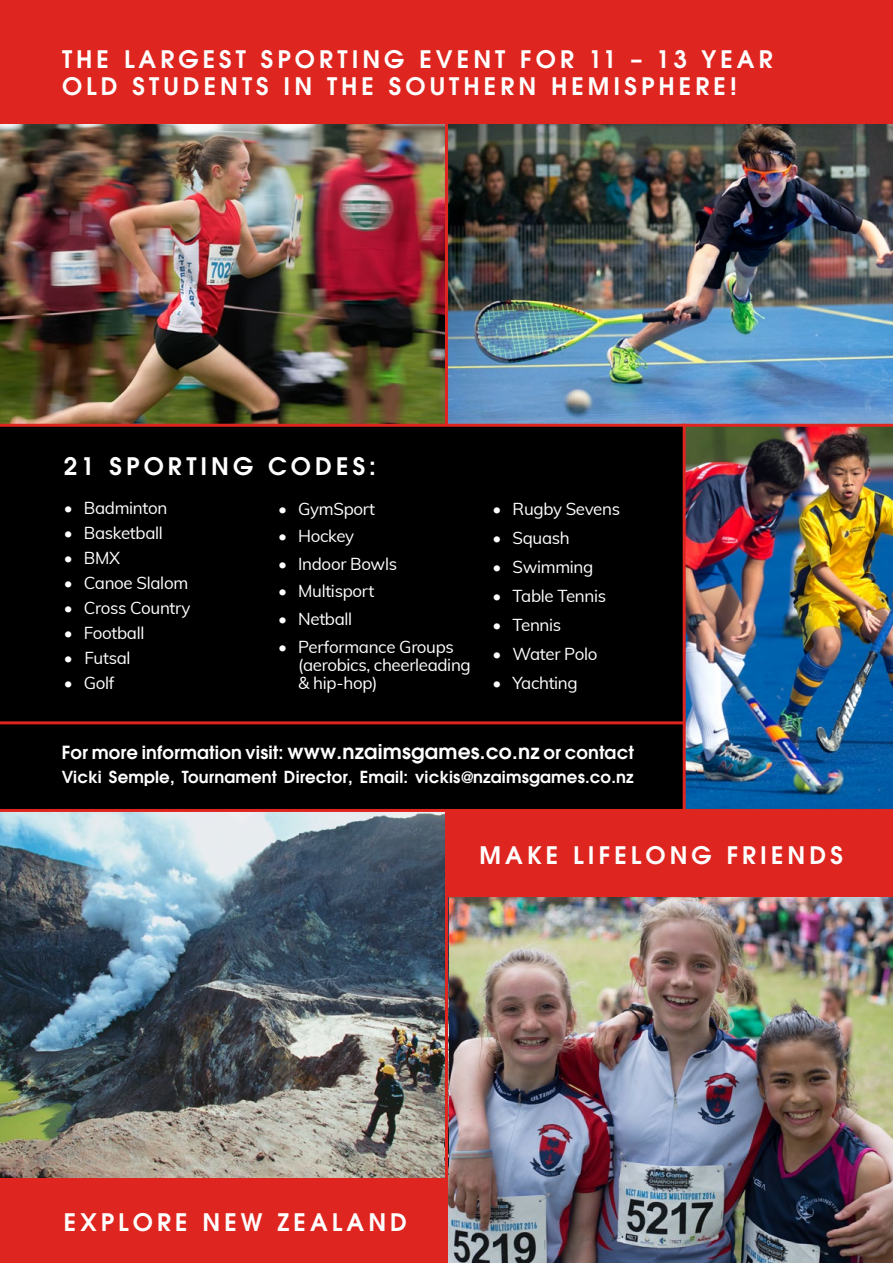
<style>
.page{position:relative;width:893px;height:1263px;background:#fff}
.page>*{position:absolute;margin:0;border:0;box-sizing:border-box;transform-origin:0 0}
.t1{font:600 24px/27px "Avant Garde";letter-spacing:.17em;color:#fff}
.t2{font:600 18px "Avant Garde";letter-spacing:.01em;color:#fff}
.t3{font:16.95px/18px "Muli";letter-spacing:-.02em;color:#fff}
.t4{font:600 16.5px "Avant Garde";letter-spacing:.01em;color:#fff}
.s1{font-size:20.25px}
</style>
<div class="page">
<img style="left:0;top:123px;width:445px;height:301px">
<img style="left:448px;top:897px;width:445px;height:366px">
<img style="left:0;top:812px;width:445px;height:366px">
<div style="left:0;top:425px;width:683px;height:385px;background:#000"></div>
<img style="left:686px;top:427px;width:207px;height:382px">
<img style="left:448px;top:123px;width:445px;height:301px">
<div style="left:0;top:0;width:893px;height:123px;background:#df251f"></div>
<hr style="left:445px;top:0;width:3px;height:425px;background:#df251f">
<hr style="left:445px;top:812px;width:3px;height:451px;background:#df251f">
<hr style="left:0;top:809px;width:893px;height:3px;background:#df251f">
<hr style="left:0;top:424px;width:893px;height:3px;background:#df251f">
<hr style="left:683px;top:424px;width:3px;height:385px;background:#df251f">
<div style="left:0;top:1178px;width:445px;height:85px;background:#df251f"></div>
<div style="left:448px;top:812px;width:445px;height:85px;background:#df251f"></div>
<hr style="left:0;top:721px;width:684px;height:3px;background:#df251f">
<h1 class="t1" style="left:62px;top:45px;width:712px">THE LARGEST SPORTING EVENT FOR 11 – 13 YEAR<br>OLD STUDENTS IN THE SOUTHERN HEMISPHERE!</h1>
<h1 class="t1" style="left:64px;top:452px;width:314px">21 SPORTING CODES:</h1>
<p class="t3" style="left:64px;top:499px;width:105px">• Badminton</p>
<p class="t3" style="left:64px;top:523px;width:101px">• Basketball</p>
<p class="t3" style="left:64px;top:548px;width:58px">• BMX</p>
<p class="t3" style="left:64px;top:573px;width:126px">• Canoe Slalom</p>
<p class="t3" style="left:64px;top:598px;width:128px">• Cross Country</p>
<p class="t3" style="left:64px;top:623px;width:82px">• Football</p>
<p class="t3" style="left:64px;top:648px;width:68px">• Futsal</p>
<p class="t3" style="left:64px;top:673px;width:52px">• Golf</p>
<p class="t3" style="left:278px;top:499px;width:99px">• GymSport</p>
<p class="t3" style="left:278px;top:526px;width:78px">• Hockey</p>
<p class="t3" style="left:278px;top:554px;width:120px">• Indoor Bowls</p>
<p class="t3" style="left:278px;top:582px;width:98px">• Multisport</p>
<p class="t3" style="left:278px;top:609px;width:76px">• Netball</p>
<p class="t3" style="left:298px;top:637px;width:174px;text-indent:-20px">• Performance Groups (aerobics, cheerleading &amp; hip-hop)</p>
<p class="t3" style="left:493px;top:499px;width:129px">• Rugby Sevens</p>
<p class="t3" style="left:493px;top:528px;width:79px">• Squash</p>
<p class="t3" style="left:493px;top:557px;width:102px">• Swimming</p>
<p class="t3" style="left:493px;top:586px;width:115px">• Table Tennis</p>
<p class="t3" style="left:493px;top:615px;width:70px">• Tennis</p>
<p class="t3" style="left:493px;top:644px;width:106px">• Water Polo</p>
<p class="t3" style="left:493px;top:673px;width:87px">• Yachting</p>
<p class="t2" style="left:62px;top:740px;width:574px">For more information visit: <span class="s1">www.nzaimsgames.co.nz</span> or contact</p>
<p class="t4" style="left:62px;top:766px;width:574px">Vicki Semple, Tournament Director, Email: vickis@nzaimsgames.co.nz</p>
<h1 class="t1" style="left:479px;top:841px;width:365px">MAKE LIFELONG FRIENDS</h1>
<h1 class="t1" style="left:64px;top:1208px;width:345px">EXPLORE NEW ZEALAND</h1>
</div>
